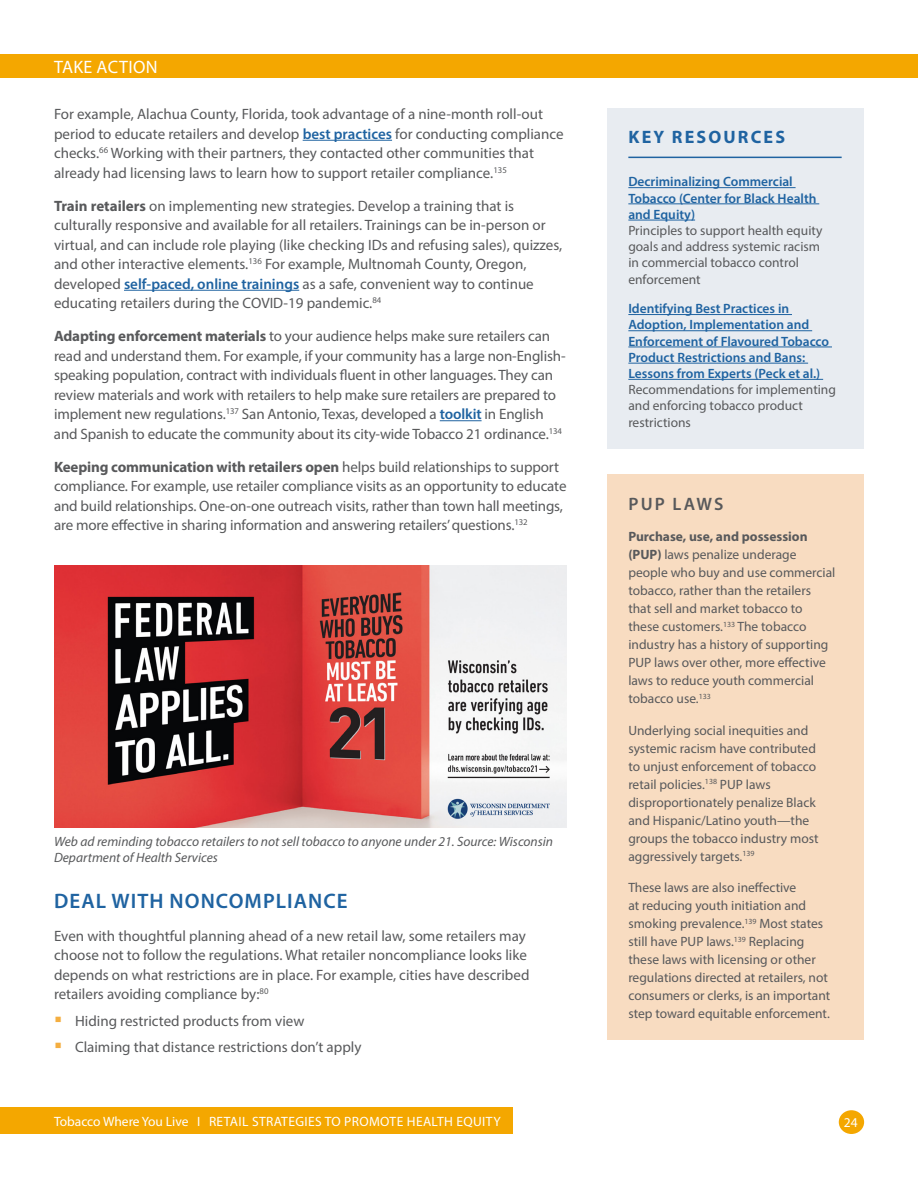
<style>
.page{position:relative;width:918px;height:1188px;background:#fff}
.page>*{position:absolute;margin:0;border:0;box-sizing:border-box;transform-origin:0 0}
.Heading_4{font:600 21px "Myriad Pro";letter-spacing:.05em;color:#1f63a1}
.t1{font:700 18px "Myriad Pro";letter-spacing:.12em;color:#1f63a1}
.t2{font:18px "Myriad Pro";letter-spacing:.02em;color:#fff}
.Small_pullout_headin{font:600 18px "Myriad Pro";letter-spacing:.12em;color:#58595b}
.Paragraph{font:15px/19.5px "Myriad Pro";color:#58595b}
.Small_pullout_text{font:13.5px/18px "Myriad Pro";color:#58595b}
.Key_resource{font:600 13.5px/16.2px "Myriad Pro";color:#1f63a1}
.Key_resource_descrip{font:13.5px/16.2px "Myriad Pro";color:#58595b}
.t3{font:italic 13.5px/15.8px "Myriad Pro";color:#58595b}
.t4{font:13.5px "Myriad Pro";letter-spacing:.025em;color:#fff}
.s1{font-weight:600;color:#1f63a1}
.s2{font-weight:700}
</style>
<div class="page">
<div style="left:839px;top:1110px;width:25px;height:24px;background:#f4a700;border-radius:50%"></div>
<div style="left:0;top:1107px;width:513px;height:27px;background:#f4a700"></div>
<hr style="left:303px;top:140px;width:89px;height:1px;background:#1f63a1">
<hr style="left:124px;top:290px;width:175px;height:1px;background:#1f63a1">
<hr style="left:440px;top:420px;width:42px;height:1px;background:#1f63a1">
<img style="left:54px;top:566px;width:513px;height:261px">
<div style="left:607px;top:108px;width:256px;height:340px;background:#e8ecf1"></div>
<hr style="left:628px;top:157px;width:214px;height:1px;background:#1f63a1">
<hr style="left:628px;top:187px;width:168px;height:1px;background:#1f63a1">
<hr style="left:628px;top:204px;width:191px;height:1px;background:#1f63a1">
<hr style="left:628px;top:220px;width:67px;height:1px;background:#1f63a1">
<hr style="left:628px;top:314px;width:164px;height:1px;background:#1f63a1">
<hr style="left:628px;top:330px;width:184px;height:1px;background:#1f63a1">
<hr style="left:628px;top:347px;width:204px;height:1px;background:#1f63a1">
<hr style="left:628px;top:363px;width:180px;height:1px;background:#1f63a1">
<hr style="left:628px;top:379px;width:195px;height:1px;background:#1f63a1">
<div style="left:607px;top:475px;width:256px;height:565px;background:#f8dcc1"></div>
<div style="left:0;top:54px;width:918px;height:24px;background:#f4a700"></div>
<p class="t2" style="left:54px;top:55px;width:105px">TAKE ACTION</p>
<p class="Paragraph" style="left:54px;top:104px;width:511px">For example, Alachua County, Florida, took advantage of a nine-month roll-out period to educate retailers and develop <span class="s1">best practices</span> for conducting compliance checks.<sup>66</sup> Working with their partners, they contacted other communities that already had licensing laws to learn how to support retailer compliance.<sup>135</sup></p>
<p class="Paragraph" style="left:54px;top:196px;width:510px"><span class="s2">Train retailers</span> on implementing new strategies. Develop a training that is culturally responsive and available for all retailers. Trainings can be in-person or virtual, and can include role playing (like checking IDs and refusing sales), quizzes, and other interactive elements.<sup>136</sup> For example, Multnomah County, Oregon, developed <span class="s1">self-paced, online trainings</span> as a safe, convenient way to continue educating retailers during the COVID-19 pandemic.<sup>84</sup></p>
<p class="Paragraph" style="left:54px;top:326px;width:513px"><span class="s2">Adapting enforcement materials</span> to your audience helps make sure retailers can read and understand them. For example, if your community has a large non-English&shy;speaking population, contract with individuals fluent in other languages. They can review materials and work with retailers to help make sure retailers are prepared to implement new regulations.<sup>137</sup> San Antonio, Texas, developed a <span class="s1">toolkit</span> in English and Spanish to educate the community about its city-wide Tobacco 21 ordinance.<sup>134</sup></p>
<p class="Paragraph" style="left:54px;top:457px;width:514px"><span class="s2">Keeping communication with retailers open</span> helps build relationships to support compliance. For example, use retailer compliance visits as an opportunity to educate and build relationships. One-on-one outreach visits, rather than town hall meetings, are more effective in sharing information and answering retailers’ questions.<sup>132</sup></p>
<p class="t3" style="left:54px;top:834px;width:501px">Web ad reminding tobacco retailers to not sell tobacco to anyone under 21. Source: Wisconsin<br>Department of Health Services</p>
<h4 class="Heading_4" style="left:54px;top:887px;width:295px">DEAL WITH NONCOMPLIANCE</h4>
<p class="Paragraph" style="left:54px;top:926px;width:477px">Even with thoughtful planning ahead of a new retail law, some retailers may choose not to follow the regulations. What retailer noncompliance looks like depends on what restrictions are in place. For example, cities have described retailers avoiding compliance by:<sup>80</sup></p>
<p class="Paragraph" style="left:75px;top:1011px;width:231px">Hiding restricted products from view</p>
<p class="Paragraph" style="left:75px;top:1037px;width:288px">Claiming that distance restrictions don’t apply</p>
<h4 class="t1" style="left:629px;top:125px;width:158px">KEY RESOURCES</h4>
<p class="Key_resource" style="left:628px;top:173px;width:190px">Decriminalizing Commercial<br>Tobacco (Center for Black Health and Equity)</p>
<p class="Key_resource_descrip" style="left:628px;top:222px;width:196px">Principles to support health equity goals and address systemic racism in commercial tobacco control enforcement</p>
<p class="Key_resource" style="left:628px;top:300px;width:202px">Identifying Best Practices in<br>Adoption, Implementation and<br>Enforcement of Flavoured Tobacco<br>Product Restrictions and Bans:<br>Lessons from Experts (Peck et al.)</p>
<p class="Key_resource_descrip" style="left:628px;top:381px;width:209px">Recommendations for implementing and enforcing tobacco product restrictions</p>
<h4 class="Small_pullout_headin" style="left:629px;top:492px;width:96px">PUP LAWS</h4>
<p class="Small_pullout_text" style="left:628px;top:528px;width:209px"><span class="s2">Purchase, use, and possession (PUP)</span> laws penalize underage people who buy and use commercial tobacco, rather than the retailers that sell and market tobacco to these customers.<sup>133</sup> The tobacco industry has a history of supporting<br>PUP laws over other, more effective laws to reduce youth commercial tobacco use.<sup>133</sup></p>
<p class="Small_pullout_text" style="left:628px;top:721px;width:192px">Underlying social inequities and systemic racism have contributed to unjust enforcement of tobacco retail policies.<sup>138</sup> PUP laws disproportionately penalize Black and Hispanic/Latino youth—the groups the tobacco industry most aggressively targets.<sup>139</sup></p>
<p class="Small_pullout_text" style="left:628px;top:879px;width:203px">These laws are also ineffective<br>at reducing youth initiation and smoking prevalence.<sup>139</sup> Most states still have PUP laws.<sup>139</sup> Replacing these laws with licensing or other regulations directed at retailers, not consumers or clerks, is an important step toward equitable enforcement.</p>
<p class="t4" style="left:54px;top:1113px;width:448px">Tobacco Where You Live I RETAIL STRATEGIES TO PROMOTE HEALTH EQUITY</p>
<p class="t4" style="left:844px;top:1114px;width:15px">24</p>
</div>
